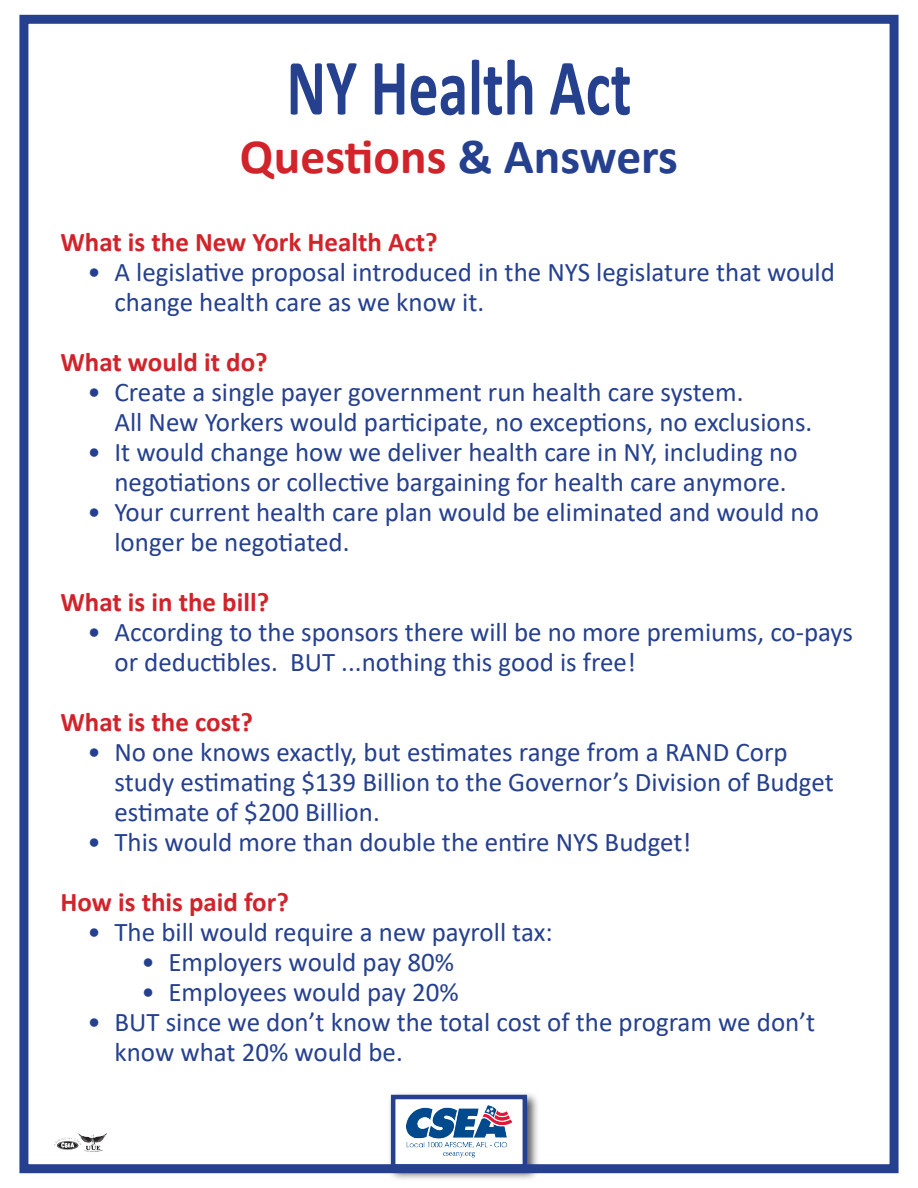
<style>
.page{position:relative;width:918px;height:1188px;background:#fff}
.page>*{position:absolute;margin:0;border:0;box-sizing:border-box;transform-origin:0 0}
.t1{font:700 80.55px "Calibri";color:#25408f;scale:.74 1}
.t2{font:700 49.5px "Calibri";color:#d2232a}
.t3{font:27px/30px "Calibri";color:#25408f}
.t4{font:700 27px "Calibri";color:#d2232a}
.s1{color:#25408f}
</style>
<div class="page">
<img style="left:54px;top:1134px;width:52px;height:18px">
<div style="left:387px;top:1091px;width:153px;height:91px;background:#231f20;opacity:.75"></div>
<div style="left:391px;top:1095px;width:136px;height:74px;background:#fff;border:4px solid #25408f"></div>
<img style="left:407px;top:1106px;width:104px;height:52px">
<div style="left:19px;top:15px;width:880px;height:1158px;border:9px solid #25408f"></div>
<p class="t1" style="left:287px;top:31px;width:468px">NY Health Act</p>
<p class="t2" style="left:240px;top:122px;width:440px">Questions <span class="s1">&amp; Answers</span></p>
<p class="t4" style="left:60px;top:223px;width:379px">What is the New York Health Act?</p>
<p class="t3" style="left:114px;top:256px;width:722px;text-indent:-27px">• A legislative proposal introduced in the NYS legislature that would change health care as we know it.</p>
<p class="t4" style="left:60px;top:343px;width:209px">What would it do?</p>
<p class="t3" style="left:114px;top:376px;width:699px;text-indent:-27px">• Create a single payer government run health care system.<br>All New Yorkers would participate, no exceptions, no exclusions.</p>
<p class="t3" style="left:87px;top:436px;width:712px;text-align:center">• It would change how we deliver health care in NY, including no negotiations or collective bargaining for health care anymore.</p>
<p class="t3" style="left:114px;top:496px;width:706px;text-indent:-27px">• Your current health care plan would be eliminated and would no longer be negotiated.</p>
<p class="t4" style="left:60px;top:583px;width:210px">What is in the bill?</p>
<p class="t3" style="left:114px;top:616px;width:740px;text-indent:-27px">• According to the sponsors there will be no more premiums, co-pays or deductibles. BUT ...nothing this good is free!</p>
<p class="t4" style="left:60px;top:703px;width:194px">What is the cost?</p>
<p class="t3" style="left:114px;top:736px;width:721px;text-indent:-27px">• No one knows exactly, but estimates range from a RAND Corp study estimating $139 Billion to the Governor’s Division of Budget estimate of $200 Billion.</p>
<p class="t3" style="left:87px;top:826px;width:605px">• This would more than double the entire NYS Budget!</p>
<p class="t4" style="left:60px;top:883px;width:230px">How is this paid for?</p>
<p class="t3" style="left:87px;top:916px;width:467px">• The bill would require a new payroll tax:</p>
<p class="t3" style="left:141px;top:946px;width:314px">• Employers would pay 80%</p>
<p class="t3" style="left:141px;top:976px;width:319px">• Employees would pay 20%</p>
<p class="t3" style="left:114px;top:1006px;width:702px;text-indent:-27px">• BUT since we don’t know the total cost of the program we don’t know what 20% would be.</p>
</div>
